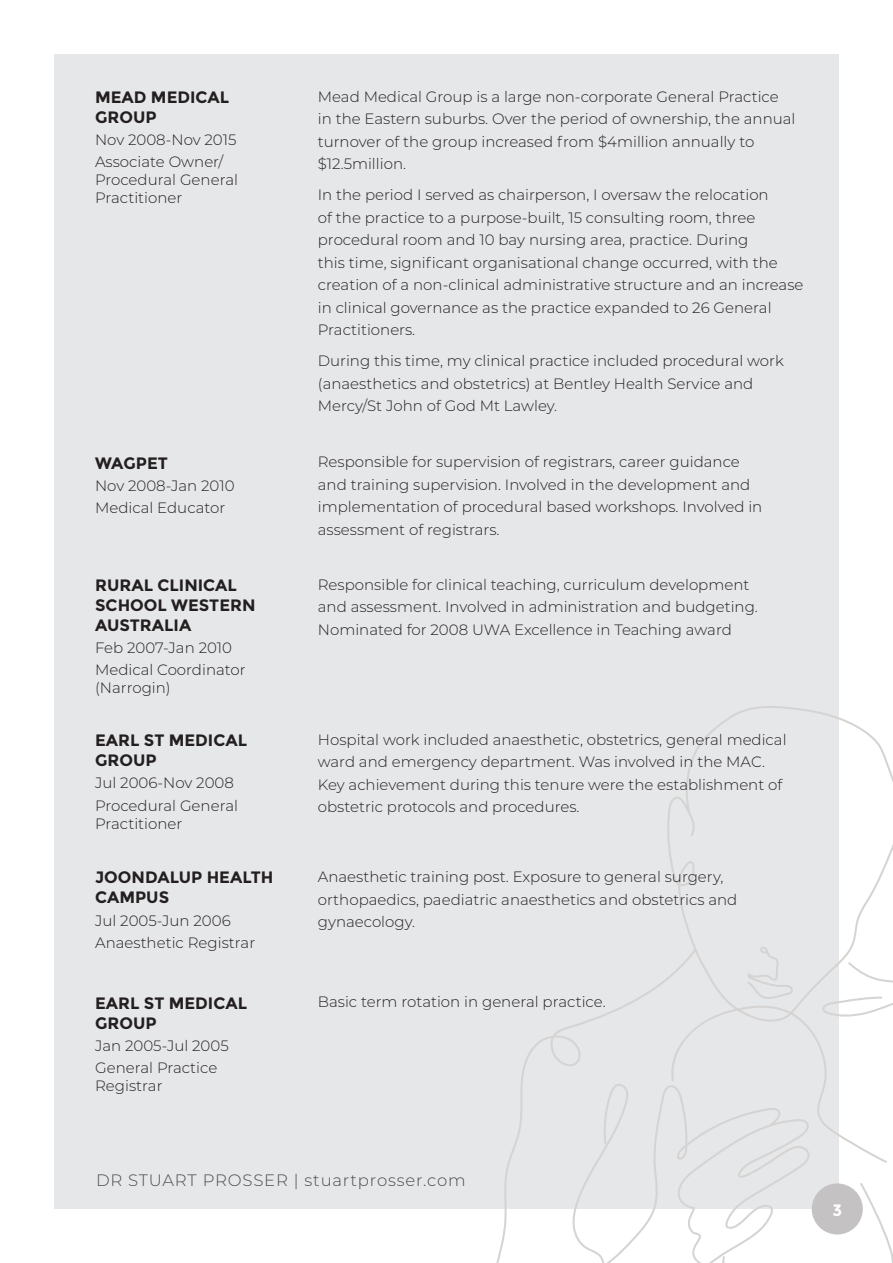
<style>
.page{position:relative;width:893px;height:1263px;background:#fff}
.page>*{position:absolute;margin:0;border:0;box-sizing:border-box;transform-origin:0 0}
.t1{font:700 16.5px/19.8px "Montserrat";color:#231f20}
.t2{font:300 16.5px "Montserrat";letter-spacing:.05em;color:#4b4c4d}
.t3{font:700 16.5px "Montserrat";color:#fff}
.t4{font:300 15px/22.5px "Montserrat";color:#231f20}
</style>
<div class="page">
<div style="left:54px;top:54px;width:785px;height:1155px;background:#e6e7e9"></div>
<svg style="left:496px;top:979px;width:170px;height:284px"></svg>
<svg style="left:811px;top:1183px;width:82px;height:80px"></svg>
<svg style="left:666px;top:706px;width:227px;height:275px"></svg>
<svg style="left:670px;top:946px;width:223px;height:217px"></svg>
<svg style="left:516px;top:1084px;width:294px;height:179px"></svg>
<div style="left:812px;top:1183px;width:51px;height:51px;background:#c4c2c3;border-radius:50%"></div>
<p class="t1" style="left:95px;top:87px;width:136px">MEAD MEDICAL<br>GROUP</p>
<p class="t4" style="left:95px;top:128px;width:143px">Nov 2008-Nov 2015</p>
<p class="t4" style="left:95px;top:153px;width:144px;line-height:18px">Associate Owner/<br>Procedural General<br>Practitioner</p>
<p class="t1" style="left:95px;top:453px;width:74px">WAGPET</p>
<p class="t4" style="left:95px;top:474px;width:141px">Nov 2008-Jan 2010</p>
<p class="t4" style="left:95px;top:496px;width:132px">Medical Educator</p>
<p class="t1" style="left:95px;top:576px;width:162px">RURAL CLINICAL<br>SCHOOL WESTERN<br>AUSTRALIA</p>
<p class="t4" style="left:95px;top:636px;width:138px">Feb 2007-Jan 2010</p>
<p class="t4" style="left:95px;top:661px;width:152px;line-height:18px">Medical Coordinator (Narrogin)</p>
<p class="t1" style="left:95px;top:731px;width:153px">EARL ST MEDICAL<br>GROUP</p>
<p class="t4" style="left:95px;top:771px;width:140px">Jul 2006-Nov 2008</p>
<p class="t4" style="left:95px;top:796px;width:144px;line-height:18px">Procedural General<br>Practitioner</p>
<p class="t1" style="left:95px;top:868px;width:180px">JOONDALUP HEALTH<br>CAMPUS</p>
<p class="t4" style="left:95px;top:908px;width:137px">Jul 2005-Jun 2006</p>
<p class="t4" style="left:95px;top:931px;width:162px">Anaesthetic Registrar</p>
<p class="t1" style="left:95px;top:993px;width:153px">EARL ST MEDICAL<br>GROUP</p>
<p class="t4" style="left:95px;top:1034px;width:135px">Jan 2005-Jul 2005</p>
<p class="t4" style="left:95px;top:1058px;width:124px;line-height:18px">General Practice<br>Registrar</p>
<p class="t4" style="left:318px;top:85px;width:479px">Mead Medical Group is a large non-corporate General Practice in the Eastern suburbs. Over the period of ownership, the annual turnover of the group increased from $4million annually to $12.5million.</p>
<p class="t4" style="left:318px;top:183px;width:487px">In the period I served as chairperson, I oversaw the relocation<br>of the practice to a purpose-built, 15 consulting room, three procedural room and 10 bay nursing area, practice. During<br>this time, significant organisational change occurred, with the creation of a non-clinical administrative structure and an increase in clinical governance as the practice expanded to 26 General Practitioners.</p>
<p class="t4" style="left:318px;top:349px;width:467px">During this time, my clinical practice included procedural work (anaesthetics and obstetrics) at Bentley Health Service and<br>Mercy/St John of God Mt Lawley.</p>
<p class="t4" style="left:318px;top:450px;width:446px">Responsible for supervision of registrars, career guidance and training supervision. Involved in the development and implementation of procedural based workshops. Involved in assessment of registrars.</p>
<p class="t4" style="left:318px;top:573px;width:442px">Responsible for clinical teaching, curriculum development and assessment. Involved in administration and budgeting.<br>Nominated for 2008 UWA Excellence in Teaching award</p>
<p class="t4" style="left:318px;top:728px;width:470px">Hospital work included anaesthetic, obstetrics, general medical ward and emergency department. Was involved in the MAC.<br>Key achievement during this tenure were the establishment of obstetric protocols and procedures.</p>
<p class="t4" style="left:318px;top:865px;width:421px">Anaesthetic training post. Exposure to general surgery, orthopaedics, paediatric anaesthetics and obstetrics and gynaecology.</p>
<p class="t4" style="left:318px;top:990px;width:289px">Basic term rotation in general practice.</p>
<p class="t2" style="left:96px;top:1169px;width:371px">DR STUART PROSSER | stuartprosser.com</p>
<p class="t3" style="left:832px;top:1201px;width:11px">3</p>
</div>
